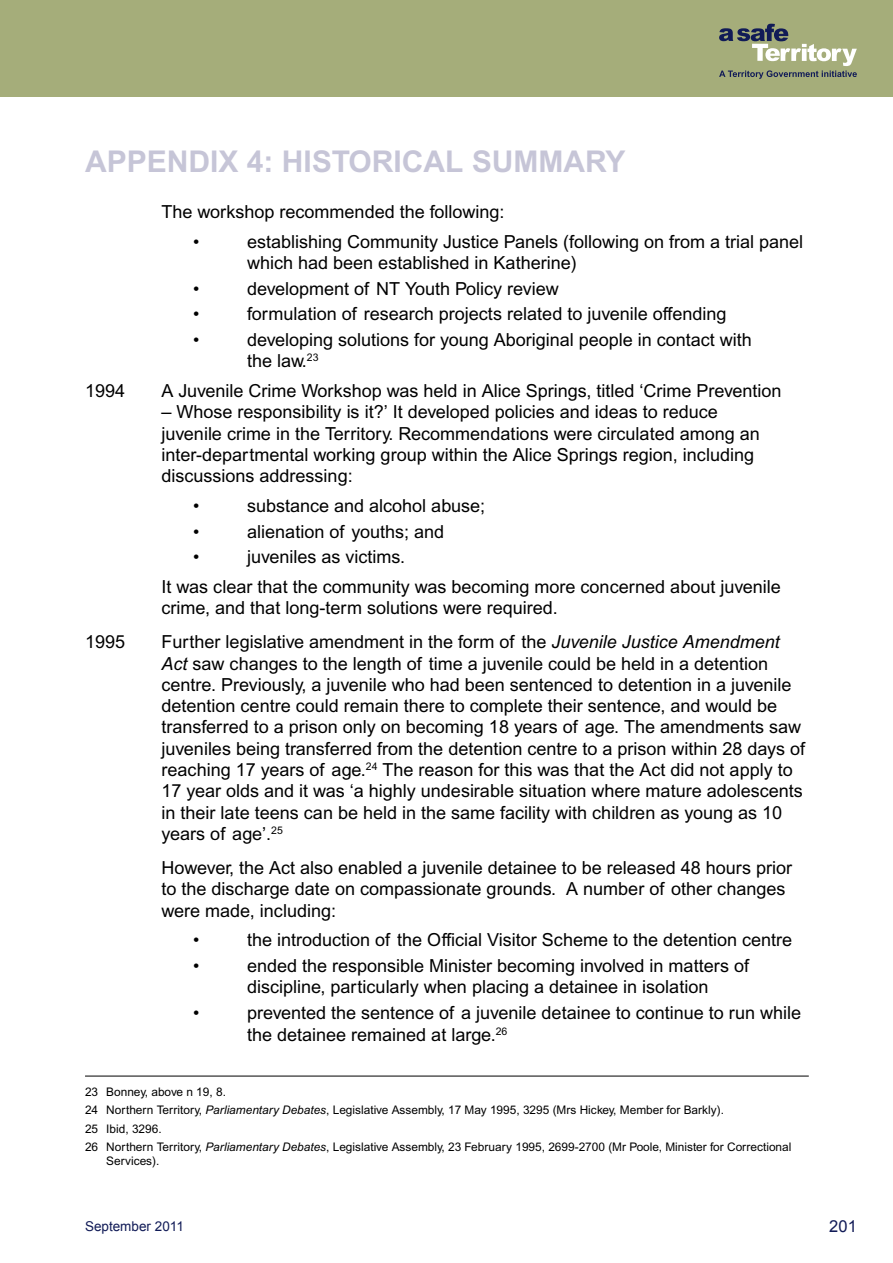
<style>
.page{position:relative;width:893px;height:1263px;background:#fff}
.page>*{position:absolute;margin:0;border:0;box-sizing:border-box;transform-origin:0 0}
.t1{font:700 30px "Arial SFMT";color:#c6c5d7}
.t2{font:18px/21.3px "Arial SFMT";color:#000}
.t3{font:16.5px "Arial";color:#111b57}
.t4{font:13.5px "Arial";color:#111b57}
.t5{font:11.85px/18.5px "Arial SFMT";color:#000}
.s1{font-style:italic}
</style>
<div class="page">
<div style="left:0;top:0;width:893px;height:96px;background:#a5ad7a"></div>
<svg style="left:719px;top:24px;width:138px;height:55px"></svg>
<hr style="left:85px;top:1076px;width:724px;height:1px;background:#000">
<h1 class="t1" style="left:85px;top:144px;width:42px">APPENDIX</h1>
<h1 class="t1" style="left:247px;top:144px;width:76px">4: HISTORICAL</h1>
<h1 class="t1" style="left:472px;top:144px;width:23px">SUMMARY</h1>
<p class="t2" style="left:193px;top:197px;width:313px;line-height:29.8px;text-indent:-31px">The workshop recommended the following: •</p>
<p class="t2" style="left:247px;top:231px;width:558px">establishing Community Justice Panels (following on from a trial panel which had been established in Katherine)</p>
<p class="t2" style="left:193px;top:278px;width:8px">•</p>
<p class="t2" style="left:247px;top:278px;width:313px">development of NT Youth Policy review</p>
<p class="t2" style="left:193px;top:303px;width:8px">•</p>
<p class="t2" style="left:247px;top:303px;width:481px">formulation of research projects related to juvenile offending</p>
<p class="t2" style="left:193px;top:329px;width:8px">•</p>
<p class="t2" style="left:247px;top:329px;width:506px">developing solutions for young Aboriginal people in contact with the law.<sup>23</sup></p>
<p class="t2" style="left:85px;top:380px;width:42px">1994</p>
<p class="t2" style="left:162px;top:380px;width:621px">A Juvenile Crime Workshop was held in Alice Springs, titled ‘Crime Prevention</p>
<p class="t2" style="left:162px;top:401px;width:600px">– Whose responsibility is it?’ It developed policies and ideas to reduce juvenile crime in the Territory. Recommendations were circulated among an inter-departmental working group within the Alice Springs region, including discussions addressing:</p>
<p class="t2" style="left:193px;top:495px;width:8px">•</p>
<p class="t2" style="left:247px;top:495px;width:240px">substance and alcohol abuse;</p>
<p class="t2" style="left:193px;top:520px;width:8px">•</p>
<p class="t2" style="left:247px;top:520px;width:199px">alienation of youths; and</p>
<p class="t2" style="left:193px;top:546px;width:8px">•</p>
<p class="t2" style="left:162px;top:542px;width:621px;line-height:29.8px;text-indent:85px">juveniles as victims.<br>It was clear that the community was becoming more concerned about juvenile</p>
<p class="t2" style="left:162px;top:597px;width:398px">crime, and that long-term solutions were required.</p>
<p class="t2" style="left:85px;top:631px;width:42px">1995</p>
<p class="t2" style="left:162px;top:631px;width:645px">Further legislative amendment in the form of the <span class="s1">Juvenile Justice Amendment Act</span> saw changes to the length of time a juvenile could be held in a detention centre. Previously, a juvenile who had been sentenced to detention in a juvenile detention centre could remain there to complete their sentence, and would be transferred to a prison only on becoming 18 years of age. The amendments saw juveniles being transferred from the detention centre to a prison within 28 days of reaching 17 years of age.<sup>24</sup> The reason for this was that the Act did not apply to 17 year olds and it was ‘a highly undesirable situation where mature adolescents in their late teens can be held in the same facility with children as young as 10 years of age’.<sup>25</sup></p>
<p class="t2" style="left:162px;top:857px;width:632px">However, the Act also enabled a juvenile detainee to be released 48 hours prior to the discharge date on compassionate grounds. A number of other changes were made, including:</p>
<p class="t2" style="left:193px;top:929px;width:8px">•</p>
<p class="t2" style="left:247px;top:929px;width:547px">the introduction of the Official Visitor Scheme to the detention centre</p>
<p class="t2" style="left:193px;top:955px;width:8px">•</p>
<p class="t2" style="left:247px;top:955px;width:504px">ended the responsible Minister becoming involved in matters of discipline, particularly when placing a detainee in isolation</p>
<p class="t2" style="left:193px;top:1002px;width:8px">•</p>
<p class="t2" style="left:247px;top:1001px;width:556px;line-height:22.5px">prevented the sentence of a juvenile detainee to continue to run while the detainee remained at large.<sup>26</sup></p>
<p class="t5" style="left:85px;top:1082px;width:708px">23 Bonney, above n 19, 8.<br>24 Northern Territory, <span class="s1">Parliamentary Debates</span>, Legislative Assembly, 17 May 1995, 3295 (Mrs Hickey, Member for Barkly).<br>25 Ibid, 3296.<br>26 Northern Territory, <span class="s1">Parliamentary Debates</span>, Legislative Assembly, 23 February 1995, 2699-2700 (Mr Poole, Minister for Correctional</p>
<p class="t5" style="left:106px;top:1152px;width:55px">Services).</p>
<p class="t4" style="left:85px;top:1217px;width:100px">September 2011</p>
<p class="t3" style="left:829px;top:1215px;width:29px">201</p>
</div>
